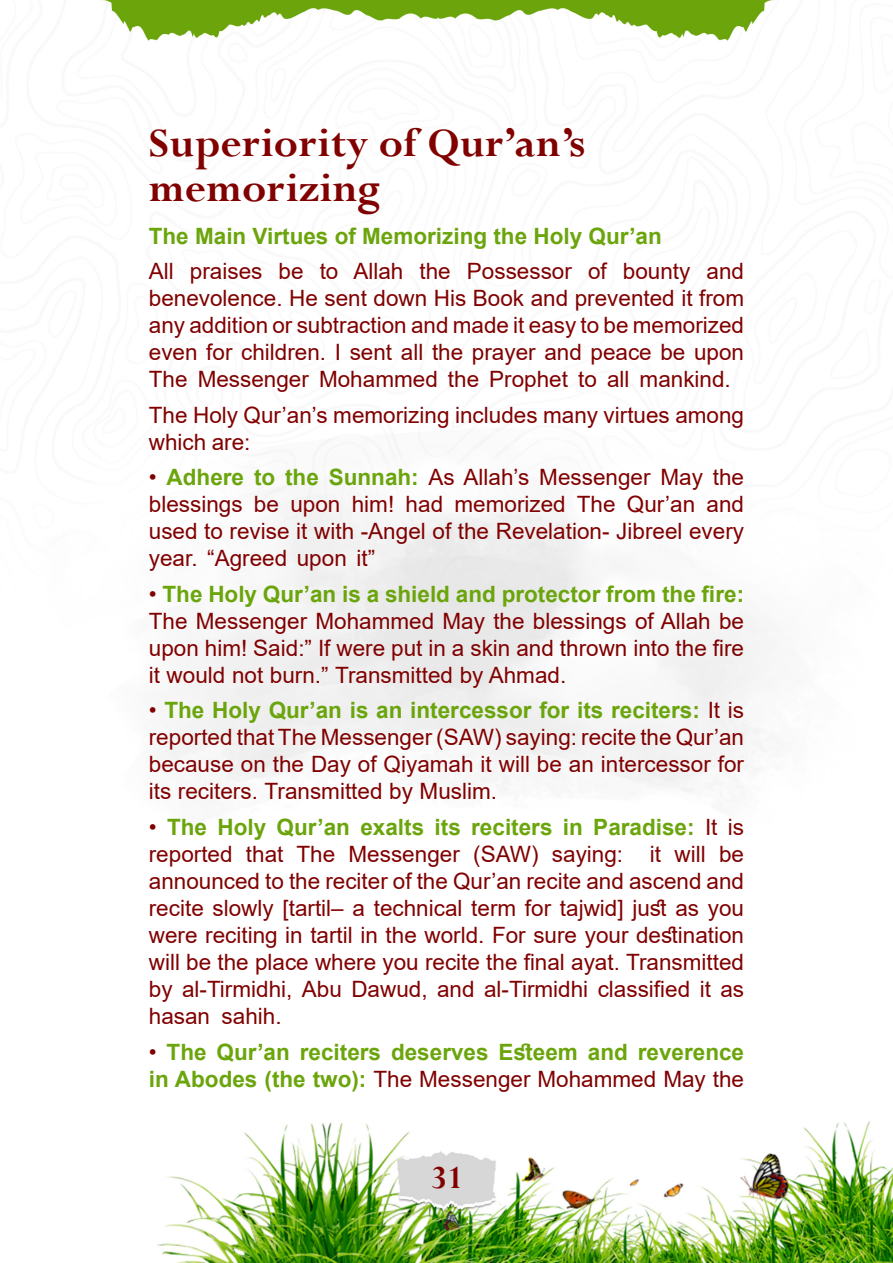
<style>
.page{position:relative;width:893px;height:1263px;background:#fff}
.page>*{position:absolute;margin:0;border:0;box-sizing:border-box;transform-origin:0 0}
.t1{font:700 45px/45px "Perpetua";color:#810000}
.t2{font:700 36px "Perpetua";color:#810000}
.t3{font:22.5px/27px "Arial";color:#810000}
.t4{font:700 22.5px/27px "Arial";color:#6ba50c}
.s1{font-weight:700;color:#6ba50c}
.s2{font-weight:400;color:#810000}
</style>
<div class="page">
<img style="left:101px;top:0;width:792px;height:1263px">
<p class="t1" style="left:149px;top:120px;width:438px">Superiority of Qur’an s’ memorizing</p>
<p class="t4" style="left:149px;top:223px;width:514px">The Main Virtues of Memorizing the Holy Qur’an</p>
<p class="t3" style="left:588px;top:258px;width:20px">of</p>
<p class="t3" style="left:149px;top:258px;width:597px">All<br>benevolence. He sent down His Book and prevented it from any addition or subtraction and made it easy to be memorized even for children I. sent all the prayer and peace be upon The Messenger Mohammed the Prophet to all mankind.</p>
<p class="t3" style="left:149px;top:401px;width:597px">The Holy Qur’an s’ memorizing includes many virtues among which are:</p>
<p class="t3" style="left:149px;top:464px;width:597px;text-align:right">• <span class="s1">Adhere to the Sunnah:</span> As Allah s’ Messenger May the and</p>
<p class="t3" style="left:190px;top:258px;width:74px">praises</p>
<p class="t3" style="left:279px;top:258px;width:27px">be</p>
<p class="t3" style="left:353px;top:258px;width:52px">Allah</p>
<p class="t3" style="left:419px;top:258px;width:33px">the</p>
<p class="t3" style="left:467px;top:258px;width:107px">Possessor</p>
<p class="t3" style="left:623px;top:258px;width:69px">bounty</p>
<p class="t3" style="left:707px;top:258px;width:39px">and</p>
<p class="t3" style="left:320px;top:258px;width:20px">to</p>
<p class="t3" style="left:627px;top:491px;width:70px">Qur’an</p>
<p class="t3" style="left:149px;top:491px;width:597px">blessings<br>used to revise it with -Angel of the Revelation- Jibreel every year. “Agreed upon “i t</p>
<p class="t3" style="left:149px;top:580px;width:597px;text-align:justify">• <span class="s1">The Holy Qur’an is a shield and protector from the fire:<br></span>The Messenger Mohammed May the blessings of Allah be upon him! Said:” If were put in a skin and thrown into the fire it would not burn.” Transmitted by Ahmad.</p>
<p class="t3" style="left:149px;top:697px;width:597px;text-align:justify">• <span class="s1">The Holy Qur’an is an intercessor for its reciters:</span> isIt reported that The Messenger (SAW) saying: recite the Qur’an because on the Day of Qiyamah it will be an intercessor for its reciters. Transmitted by Muslim.</p>
<p class="t3" style="left:728px;top:813px;width:18px">is</p>
<p class="t3" style="left:254px;top:491px;width:27px">be</p>
<p class="t3" style="left:352px;top:491px;width:44px">him!</p>
<p class="t3" style="left:406px;top:491px;width:39px">had</p>
<p class="t3" style="left:455px;top:491px;width:113px">memorized</p>
<p class="t3" style="left:577px;top:491px;width:40px">The</p>
<p class="t3" style="left:290px;top:491px;width:52px">upon</p>
<p class="t4" style="left:277px;top:814px;width:75px">Qur’an</p>
<p class="t4" style="left:167px;top:814px;width:42px">The</p>
<p class="t4" style="left:217px;top:814px;width:50px">Holy</p>
<p class="t4" style="left:360px;top:814px;width:65px">exalts</p>
<p class="t4" style="left:435px;top:814px;width:28px">its</p>
<p class="t4" style="left:471px;top:814px;width:83px">reciters</p>
<p class="t4" style="left:563px;top:814px;width:22px">in</p>
<p class="t4" style="left:593px;top:814px;width:103px">Paradise:</p>
<p class="t3" style="left:705px;top:813px;width:14px">It</p>
<p class="t3" style="left:149px;top:813px;width:9px">•</p>
<p class="t3" style="left:473px;top:840px;width:67px">(SAW)</p>
<p class="t3" style="left:149px;top:840px;width:85px">reported</p>
<p class="t3" style="left:149px;top:867px;width:597px">announced to the reciter of the Qur’an recite and ascend and</p>
<p class="t3" style="left:149px;top:894px;width:597px">recite slowly [tartil– a technical term for tajwid] just as you</p>
<p class="t3" style="left:149px;top:921px;width:597px">were reciting in tartil in the world. For sure your destination</p>
<p class="t3" style="left:149px;top:948px;width:597px">will be the place where you recite the final ayat. Transmitted</p>
<p class="t3" style="left:149px;top:975px;width:597px">by al-Tirmidhi, Abu Dawud, and al-Tirmidhi classified it as</p>
<p class="t3" style="left:222px;top:1002px;width:62px">sahih.</p>
<p class="t3" style="left:246px;top:840px;width:39px">that</p>
<p class="t3" style="left:296px;top:840px;width:40px">The</p>
<p class="t3" style="left:349px;top:840px;width:113px">Messenger</p>
<p class="t3" style="left:552px;top:840px;width:73px">saying:</p>
<p class="t3" style="left:650px;top:840px;width:13px">it</p>
<p class="t3" style="left:674px;top:840px;width:33px">will</p>
<p class="t3" style="left:719px;top:840px;width:27px">be</p>
<p class="t3" style="left:149px;top:1002px;width:63px">hasan</p>
<p class="t4" style="left:149px;top:1038px;width:597px"><span class="s2">•</span> The Qur’an reciters deserves Esteem and reverence in Abodes (the two :) <span class="s2">The Messenger Mohammed May the</span></p>
<h2 class="t2" style="left:431px;top:1155px;width:34px">31</h2>
</div>
